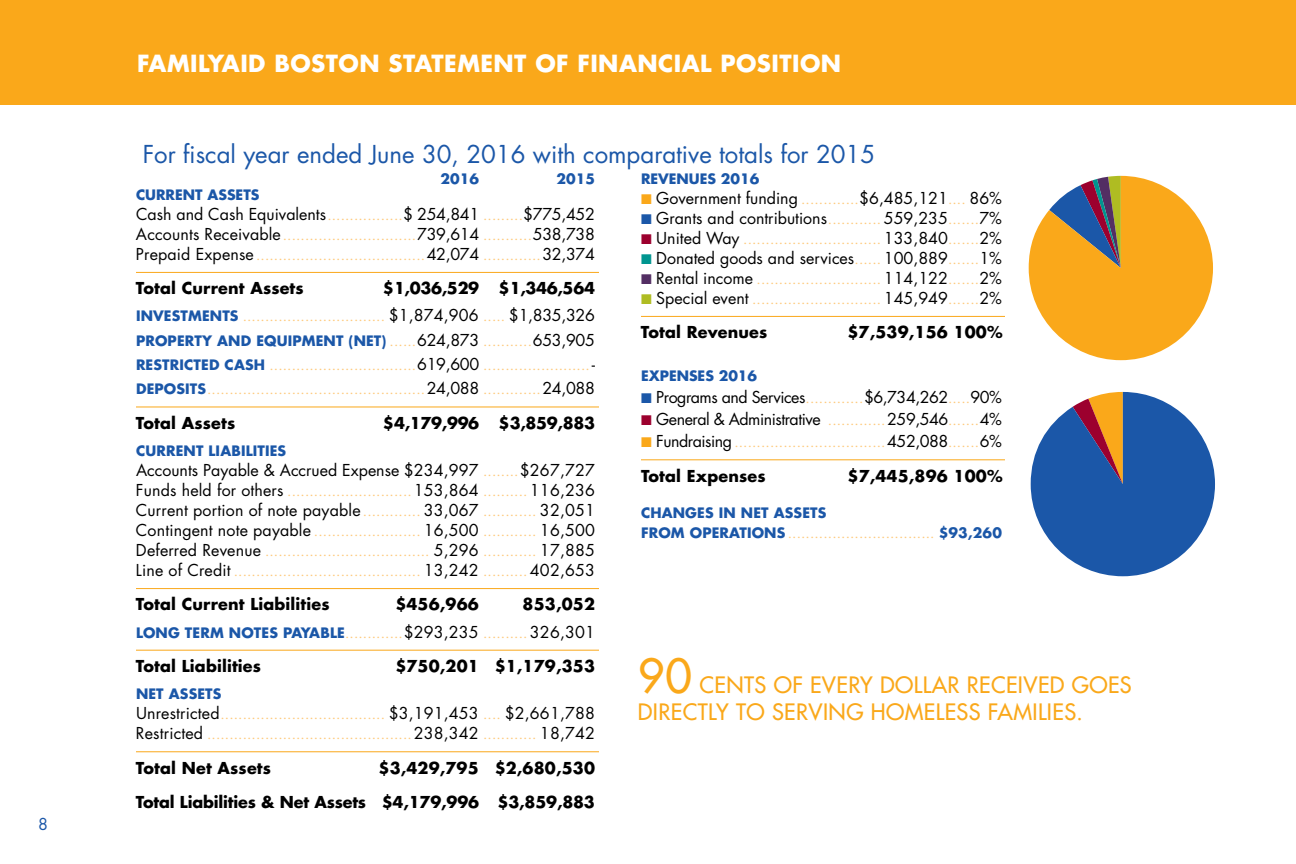
<style>
.page{position:relative;width:1296px;height:864px;background:#fff}
.page>*{position:absolute;margin:0;border:0;box-sizing:border-box;transform-origin:0 0}
.t1{font:24px "Futura";color:#1b57a8}
.t2{font:700 23px "Futura";letter-spacing:.02em;color:#fff}
.t3{font:22px/26.6px "Futura";letter-spacing:.02em;color:#faa81a}
.t4{font:16px "Futura";color:#000}
.t5{font:700 16px "Futura";letter-spacing:.01em;color:#000}
.t6{font:16px "Futura";letter-spacing:-.03em;color:#000}
.t7{font:700 16px/34.4px "Futura";letter-spacing:-.01em;color:#000;text-align:right}
.t8{font:700 16px "Futura";letter-spacing:-.02em;color:#000}
.t9{font:16px "Futura";color:#1b57a8}
.t10{font:14px/20px "Futura";color:#fec879}
.t11{font:700 14px/20px "Futura";color:#1b57a8}
.s1{font-size:14px;color:#fec879}
.s2{font-size:16px;color:#000}
.s3{font-weight:700;color:#1b57a8}
.s4{color:#faa81a}
.s5{color:#1b57a8}
.s6{color:#9c002e}
.s7{color:#00958f}
.s8{color:#532e63}
.s9{color:#afbc22}
.s10{font-weight:400;color:#fec879}
.s11{font-size:46px}
</style>
<div class="page">
<div style="left:0;top:0;width:1296px;height:104px;background:#faa81a"></div>
<hr style="left:136px;top:272px;width:463px;height:1px;background:#faa81a">
<hr style="left:136px;top:407px;width:463px;height:1px;background:#faa81a">
<hr style="left:136px;top:588px;width:463px;height:1px;background:#faa81a">
<hr style="left:136px;top:650px;width:463px;height:1px;background:#faa81a">
<hr style="left:136px;top:751px;width:463px;height:1px;background:#faa81a">
<hr style="left:641px;top:316px;width:364px;height:1px;background:#faa81a">
<hr style="left:641px;top:459px;width:364px;height:1px;background:#faa81a">
<svg style="left:1029px;top:176px;width:184px;height:184px"></svg>
<svg style="left:1031px;top:392px;width:184px;height:184px"></svg>
<p class="t9" style="left:38px;top:813px;width:11px">8</p>
<h2 class="t2" style="left:137px;top:47px;width:706px">FAMILYAID BOSTON STATEMENT OF FINANCIAL POSITION</h2>
<h1 class="t1" style="left:143px;top:137px;width:734px">For fiscal year ended June 30, 2016 with comparative totals for 2015</h1>
<p class="t11" style="left:441px;top:168px;width:40px">2016</p>
<p class="t11" style="left:557px;top:168px;width:40px">2015</p>
<p class="t11" style="left:136px;top:184px;width:125px">CURRENT ASSETS</p>
<p class="t4" style="left:136px;top:203px;width:461px">Cash and Cash Equivalents<span class="s1">.................</span>$ 254,841 <span class="s1">.........</span>$775,452</p>
<p class="t10" style="left:136px;top:225px;width:461px"><span class="s2">Accounts Receivable</span>..............................<span class="s2">739,614</span> ...........<span class="s2">538,738<br>Prepaid Expense</span> ......................................<span class="s2">42,074</span> .............<span class="s2">32,374</span></p>
<p class="t5" style="left:136px;top:277px;width:169px">Total Current Assets</p>
<p class="t8" style="left:383px;top:277px;width:214px">$1,036,529 $1,346,564</p>
<p class="t10" style="left:136px;top:304px;width:461px;line-height:24.4px;text-align:justify"><span class="s3">INVESTMENTS</span> ................................ <span class="s2">$1,874,906</span> ..... <span class="s2">$1,835,326<br></span><span class="s3">PROPERTY AND EQUIPMENT (NET)</span> ......<span class="s2">624,873</span> ...........<span class="s2">653,905<br></span><span class="s3">RESTRICTED CASH</span> .................................<span class="s2">619,600</span> ........................<span class="s2">- </span><span class="s3">DEPOSITS</span>.................................................<span class="s2">24,088</span> .............<span class="s2">24,088</span></p>
<p class="t5" style="left:136px;top:412px;width:101px">Total Assets</p>
<p class="t8" style="left:383px;top:412px;width:214px">$4,179,996 $3,859,883</p>
<p class="t11" style="left:136px;top:440px;width:152px">CURRENT LIABILITIES</p>
<p class="t4" style="left:136px;top:459px;width:461px">Accounts Payable &amp; Accrued Expense $234,997 <span class="s1">........</span>$267,727</p>
<p class="t10" style="left:136px;top:481px;width:461px"><span class="s2">Funds held for others</span> ............................<span class="s2">153,864</span> .......... <span class="s2">116,236</span></p>
<p class="t4" style="left:136px;top:499px;width:461px">Current portion of note payable <span class="s1">.............</span> 33,067 <span class="s1">............</span> 32,051</p>
<p class="t10" style="left:136px;top:521px;width:461px;text-align:justify"><span class="s2">Contingent note payable</span> ........................ <span class="s2">16,500</span> ............ <span class="s2">16,500<br>Deferred Revenue</span> ..................................... <span class="s2">5,296</span> ............ <span class="s2">17,885<br>Line of Credit</span> .......................................... <span class="s2">13,242</span> .......... <span class="s2">402,653</span></p>
<p class="t5" style="left:136px;top:593px;width:195px">Total Current Liabilities</p>
<p class="t5" style="left:395px;top:593px;width:85px">$456,966</p>
<p class="t5" style="left:523px;top:593px;width:74px">853,052</p>
<p class="t10" style="left:136px;top:622px;width:461px"><span class="s3">LONG TERM NOTES PAYABLE</span>.............<span class="s2">$293,235</span> .......... <span class="s2">326,301</span></p>
<p class="t5" style="left:136px;top:655px;width:127px">Total Liabilities</p>
<p class="t5" style="left:395px;top:655px;width:201px">$750,201 $1,179,353</p>
<p class="t10" style="left:136px;top:684px;width:461px"><span class="s3">NET ASSETS<br></span><span class="s2">Unrestricted</span>..................................... <span class="s2">$3,191,453</span> .... <span class="s2">$2,661,788<br>Restricted</span> ..............................................<span class="s2">238,342</span> ............ <span class="s2">18,742</span></p>
<p class="t5" style="left:136px;top:757px;width:137px">Total Net Assets</p>
<p class="t7" style="left:136px;top:750px;width:461px">$3,429,795 $2,680,530<br>Total Liabilities &amp; Net Assets $4,179,996 $3,859,883</p>
<p class="t11" style="left:641px;top:168px;width:120px">REVENUES 2016</p>
<p class="t4" style="left:641px;top:187px;width:363px"><span class="s4">■</span> Government funding <span class="s1">.............</span>$6,485,121<span class="s1">....</span> 86%</p>
<p class="t4" style="left:641px;top:207px;width:363px"><span class="s5">■</span> Grants and contributions<span class="s1">............</span> 559,235<span class="s1">.......</span>7%</p>
<p class="t10" style="left:641px;top:229px;width:363px"><span class="s6">■</span> <span class="s2">United Way</span> ............................... <span class="s2">133,840</span>.......<span class="s2">2%</span></p>
<p class="t4" style="left:641px;top:247px;width:363px"><span class="s7">■</span> Donated goods and services<span class="s1">......</span> 100,889<span class="s1">.......</span>1%</p>
<p class="t10" style="left:641px;top:269px;width:363px"><span class="s8">■</span> <span class="s2">Rental income</span> ............................ <span class="s2">114,122</span>.......<span class="s2">2%</span></p>
<p class="t10" style="left:641px;top:289px;width:363px"><span class="s9">■</span> <span class="s2">Special event</span> ............................. <span class="s2">145,949</span>.......<span class="s2">2%</span></p>
<p class="t5" style="left:641px;top:321px;width:128px">Total Revenues</p>
<p class="t5" style="left:848px;top:321px;width:157px">$7,539,156 100%</p>
<p class="t11" style="left:641px;top:366px;width:118px">EXPENSES 2016</p>
<p class="t6" style="left:641px;top:386px;width:362px"><span class="s5">■</span> Programs and Services<span class="s1">.............</span>$6,734,262<span class="s1">.....</span>90%</p>
<p class="t6" style="left:641px;top:408px;width:362px"><span class="s6">■</span> General &amp; Administrative <span class="s1">.............</span>259,546<span class="s1">.......</span>4%</p>
<p class="t10" style="left:641px;top:432px;width:362px"><span class="s4">■</span> <span class="s2">Fundraising</span> ..................................<span class="s2">452,088</span>.......<span class="s2">6%</span></p>
<p class="t5" style="left:641px;top:465px;width:126px">Total Expenses</p>
<p class="t5" style="left:848px;top:465px;width:157px">$7,445,896 100%</p>
<p class="t11" style="left:641px;top:502px;width:363px">CHANGES IN NET ASSETS<br>FROM OPERATIONS <span class="s10">.................................</span> $93,260</p>
<h3 class="t3" style="left:638px;top:672px;width:495px"><span class="s11">90</span> CENTS OF EVERY DOLLAR RECEIVED GOES<br>DIRECTLY TO SERVING HOMELESS FAMILIES.</h3>
</div>
